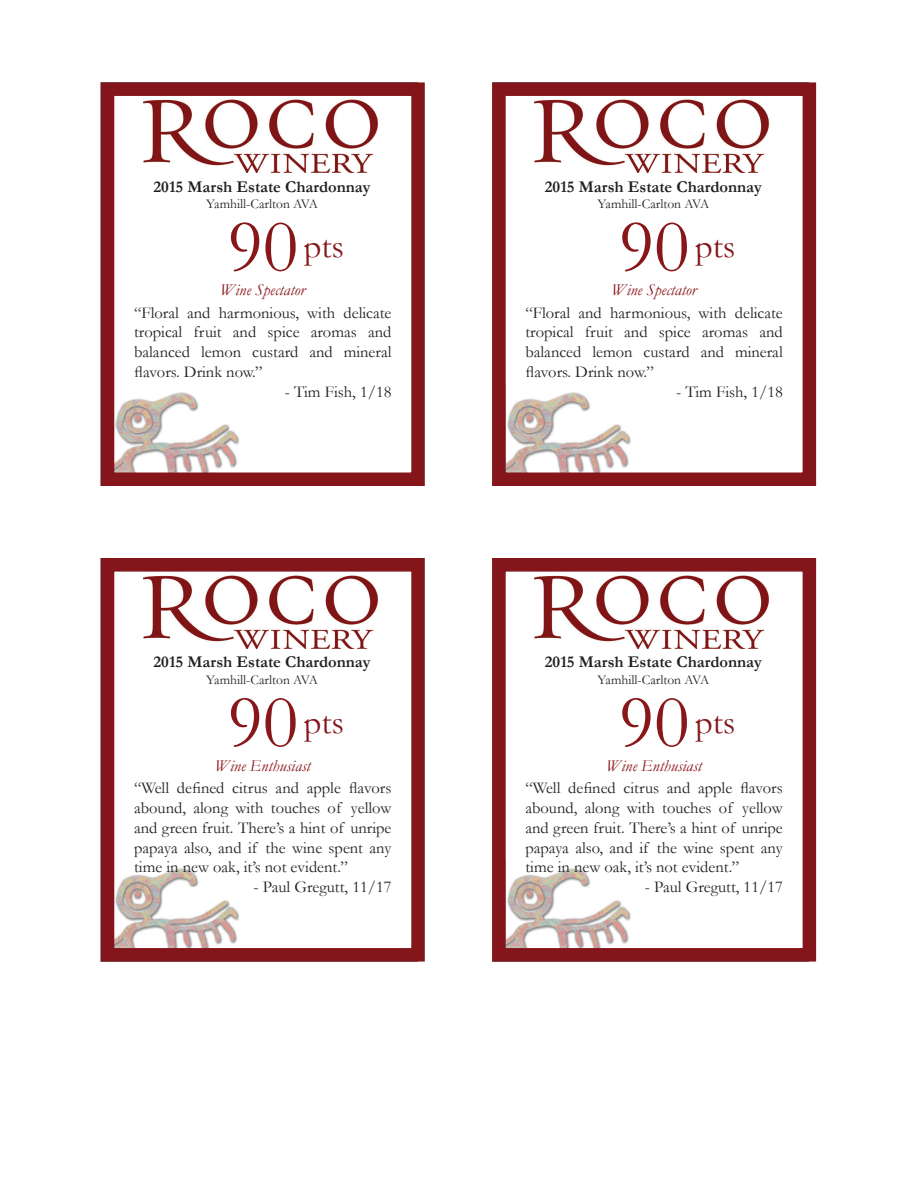
<style>
.page{position:relative;width:918px;height:1188px;background:#fff}
.page>*{position:absolute;margin:0;border:0;box-sizing:border-box;transform-origin:0 0}
.t1{font:75px "Garamond";color:#891619}
.t2{font:34.5px "Garamond";color:#84151b}
.t3{font:16.5px/19.8px "Garamond";color:#231f20;text-align:justify}
.t4{font:700 16.5px "Garamond";color:#231f20}
.t5{font:italic 16.5px "Garamond";color:#891619}
.t6{font:13.5px "Garamond";color:#231f20}
</style>
<div class="page">
<img style="left:116px;top:392px;width:123px;height:79px">
<img style="left:143px;top:99px;width:235px;height:74px">
<div style="left:101px;top:82px;width:324px;height:404px;border:14px solid #84151b"></div>
<img style="left:116px;top:648px;width:252px;height:299px">
<img style="left:143px;top:575px;width:235px;height:73px">
<div style="left:101px;top:558px;width:324px;height:404px;border:14px solid #84151b"></div>
<img style="left:507px;top:392px;width:124px;height:79px">
<img style="left:534px;top:99px;width:235px;height:74px">
<div style="left:492px;top:82px;width:324px;height:404px;border:14px solid #84151b"></div>
<img style="left:507px;top:648px;width:252px;height:299px">
<img style="left:534px;top:575px;width:235px;height:73px">
<div style="left:492px;top:558px;width:324px;height:404px;border:14px solid #84151b"></div>
<p class="t4" style="left:154px;top:177px;width:219px">2015 Marsh Estate Chardonnay</p>
<p class="t6" style="left:206px;top:196px;width:113px">Yamhill-Carlton AVA</p>
<p class="t1" style="left:228px;top:202px;width:72px">90</p>
<p class="t5" style="left:220px;top:280px;width:86px">Wine Spectator</p>
<p class="t2" style="left:304px;top:226px;width:42px">pts</p>
<p class="t3" style="left:134px;top:302px;width:259px">“Floral and harmonious, with delicate tropical fruit and spice aromas and balanced lemon custard and mineral flavors. Drink now.”</p>
<p class="t3" style="left:285px;top:382px;width:108px">- Tim Fish, 1/18</p>
<p class="t4" style="left:154px;top:652px;width:219px">2015 Marsh Estate Chardonnay</p>
<p class="t6" style="left:206px;top:671px;width:113px">Yamhill-Carlton AVA</p>
<p class="t1" style="left:228px;top:677px;width:72px">90</p>
<p class="t5" style="left:215px;top:756px;width:97px">Wine Enthusiast</p>
<p class="t2" style="left:304px;top:701px;width:42px">pts</p>
<p class="t3" style="left:134px;top:778px;width:259px">“Well defined citrus and apple flavors abound, along with touches of yellow and green fruit. There’s a hint of unripe papaya also, and if the wine spent any time in new oak, it’s not evident.”</p>
<p class="t3" style="left:254px;top:877px;width:139px">- Paul Gregutt, 11/17</p>
<p class="t4" style="left:545px;top:177px;width:219px">2015 Marsh Estate Chardonnay</p>
<p class="t6" style="left:598px;top:196px;width:113px">Yamhill-Carlton AVA</p>
<p class="t1" style="left:619px;top:202px;width:72px">90</p>
<p class="t5" style="left:612px;top:280px;width:86px">Wine Spectator</p>
<p class="t2" style="left:695px;top:226px;width:42px">pts</p>
<p class="t3" style="left:525px;top:302px;width:259px">“Floral and harmonious, with delicate tropical fruit and spice aromas and balanced lemon custard and mineral flavors. Drink now.”</p>
<p class="t3" style="left:676px;top:382px;width:108px">- Tim Fish, 1/18</p>
<p class="t4" style="left:545px;top:652px;width:219px">2015 Marsh Estate Chardonnay</p>
<p class="t6" style="left:598px;top:671px;width:113px">Yamhill-Carlton AVA</p>
<p class="t1" style="left:619px;top:677px;width:72px">90</p>
<p class="t5" style="left:606px;top:756px;width:97px">Wine Enthusiast</p>
<p class="t2" style="left:695px;top:701px;width:42px">pts</p>
<p class="t3" style="left:525px;top:778px;width:259px">“Well defined citrus and apple flavors abound, along with touches of yellow and green fruit. There’s a hint of unripe papaya also, and if the wine spent any time in new oak, it’s not evident.”</p>
<p class="t3" style="left:645px;top:877px;width:139px">- Paul Gregutt, 11/17</p>
</div>
